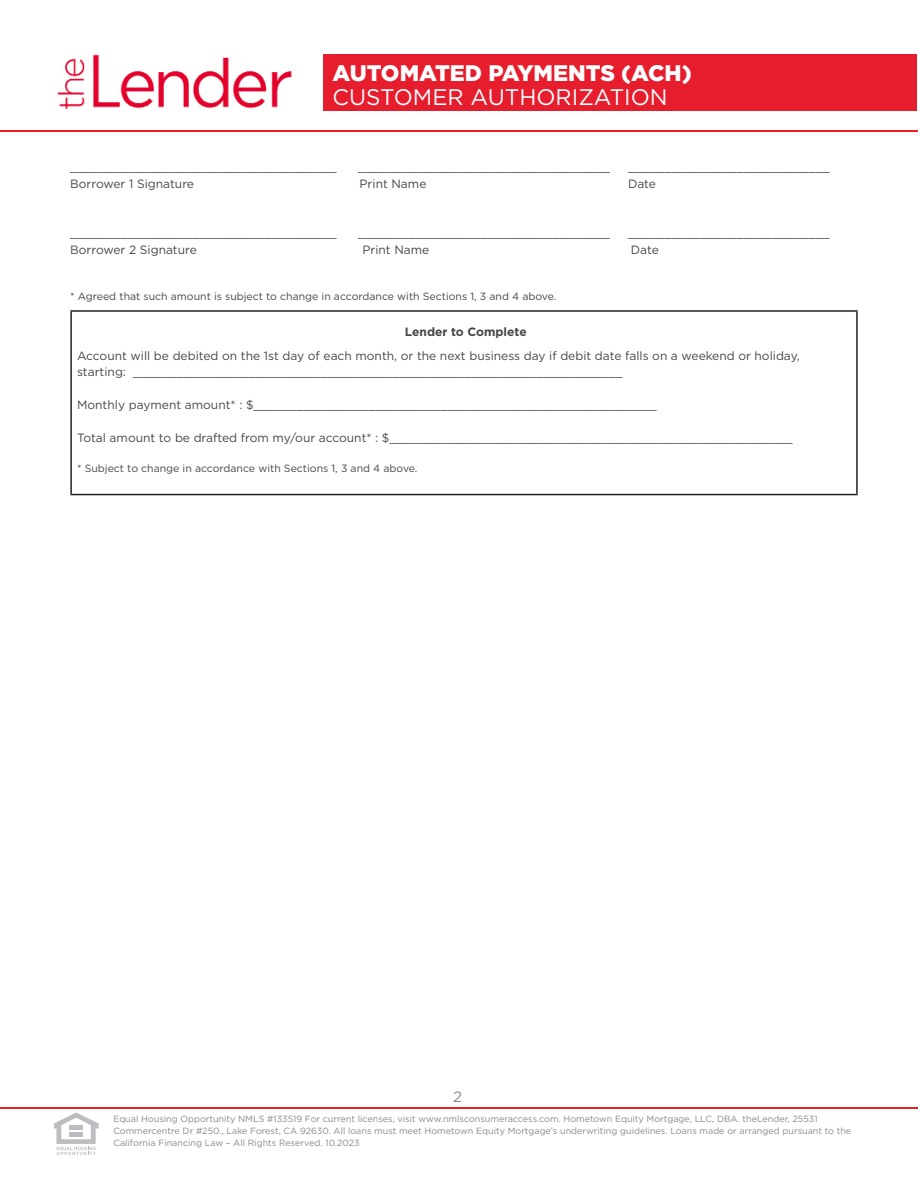
<style>
.page{position:relative;width:918px;height:1188px;background:#fff}
.page>*{position:absolute;margin:0;border:0;box-sizing:border-box;transform-origin:0 0}
.t1{font:900 22.5px "Gotham";color:#fff}
.t2{font:22.5px "Gotham";color:#fff}
.t3{font:15px "Gotham";color:#87898c}
.t4{font:12px "Gotham";color:#454647}
.t5{font:700 12px "Gotham";color:#454647}
.t6{font:10.5px "Gotham";color:#454647}
.t7{font:9px/12px "Gotham";color:#87898c}
</style>
<div class="page">
<div style="left:323px;top:55px;width:594px;height:56px;background:#e61d2d"></div>
<svg style="left:54px;top:1113px;width:45px;height:42px"></svg>
<div style="left:69px;top:1125px;width:14px;height:5px;background:#bcbdc0"></div>
<div style="left:69px;top:1132px;width:14px;height:5px;background:#bcbdc0"></div>
<hr style="left:0;top:1107px;width:918px;height:2px;background:#ee1d23">
<img style="left:57px;top:54px;width:235px;height:55px">
<hr style="left:0;top:130px;width:918px;height:2px;background:#ee1d23">
<hr style="left:70px;top:310px;width:788px;height:2px;background:#231f20">
<hr style="left:70px;top:312px;width:2px;height:182px;background:#231f20">
<hr style="left:856px;top:312px;width:2px;height:182px;background:#231f20">
<hr style="left:70px;top:494px;width:788px;height:1px;background:#231f20">
<p class="t1" style="left:332px;top:57px;width:361px">AUTOMATED PAYMENTS (ACH)</p>
<p class="t2" style="left:332px;top:82px;width:337px">CUSTOMER AUTHORIZATION</p>
<p class="t4" style="left:70px;top:159px;width:268px">_____________________________________</p>
<p class="t4" style="left:358px;top:159px;width:253px">___________________________________</p>
<p class="t4" style="left:628px;top:159px;width:203px">____________________________</p>
<p class="t4" style="left:70px;top:176px;width:125px">Borrower 1 Signature</p>
<p class="t4" style="left:360px;top:176px;width:68px">Print Name</p>
<p class="t4" style="left:628px;top:176px;width:30px">Date</p>
<p class="t4" style="left:70px;top:225px;width:268px">_____________________________________</p>
<p class="t4" style="left:358px;top:225px;width:253px">___________________________________</p>
<p class="t4" style="left:628px;top:225px;width:203px">____________________________</p>
<p class="t4" style="left:70px;top:242px;width:128px">Borrower 2 Signature</p>
<p class="t4" style="left:363px;top:242px;width:68px">Print Name</p>
<p class="t4" style="left:631px;top:242px;width:30px">Date</p>
<p class="t6" style="left:70px;top:290px;width:488px">* Agreed that such amount is subject to change in accordance with Sections 1, 3 and 4 above.</p>
<p class="t5" style="left:405px;top:323px;width:123px">Lender to Complete</p>
<p class="t4" style="left:77px;top:348px;width:724px">Account will be debited on the 1st day of each month, or the next business day if debit date falls on a weekend or holiday,</p>
<p class="t4" style="left:77px;top:364px;width:547px">starting: ____________________________________________________________________</p>
<p class="t4" style="left:77px;top:397px;width:581px">Monthly payment amount* : $________________________________________________________</p>
<p class="t4" style="left:77px;top:430px;width:717px">Total amount to be drafted from my/our account* : $________________________________________________________</p>
<p class="t6" style="left:77px;top:462px;width:342px">* Subject to change in accordance with Sections 1, 3 and 4 above.</p>
<p class="t3" style="left:453px;top:1087px;width:10px">2</p>
<p class="t7" style="left:113px;top:1113px;width:739px">Equal Housing Opportunity NMLS #133519 For current licenses, visit www.nmlsconsumeraccess.com. Hometown Equity Mortgage, LLC, DBA. theLender, 25531<br>Commercentre Dr #250., Lake Forest, CA 92630. All loans must meet Hometown Equity Mortgage’s underwriting guidelines. Loans made or arranged pursuant to the<br>California Financing Law – All Rights Reserved. 10.2023</p>
</div>
